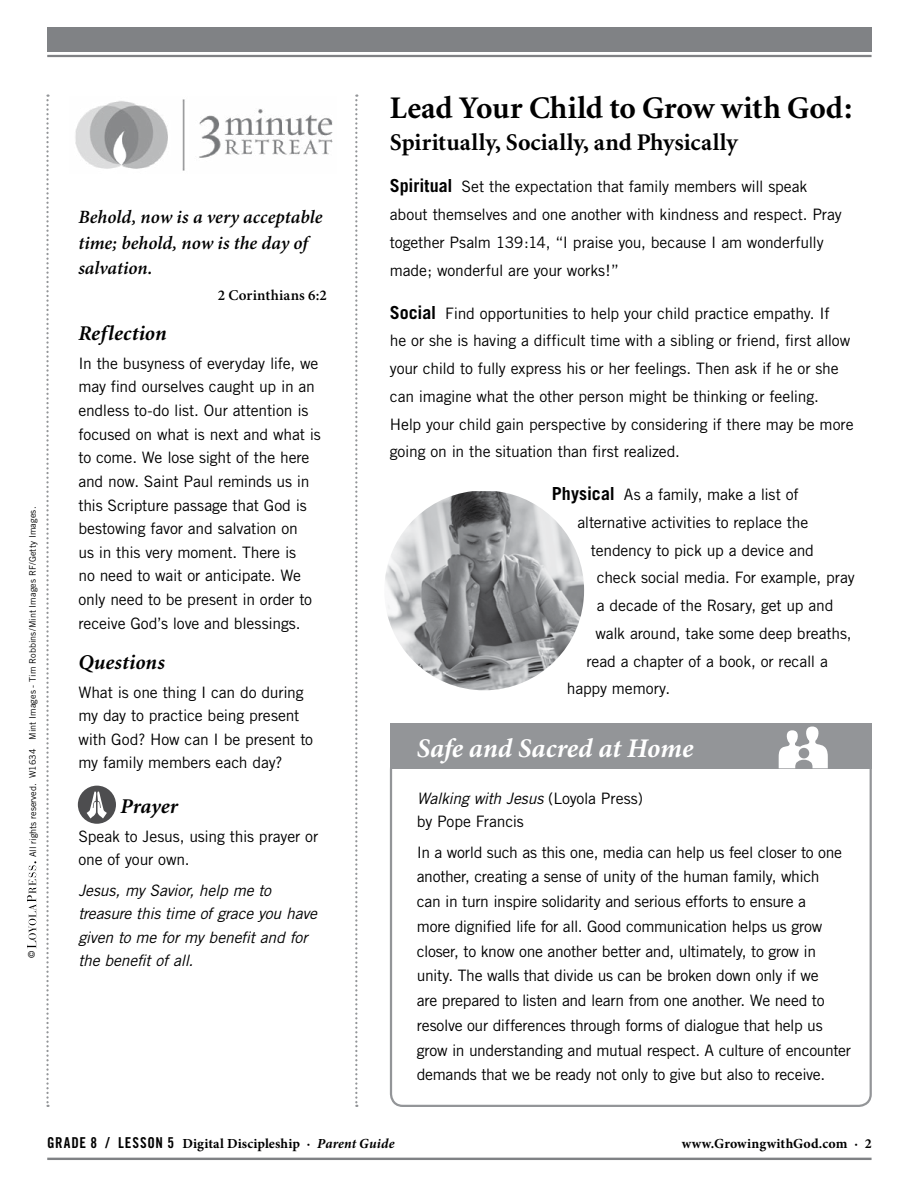
<style>
.page{position:relative;width:918px;height:1188px;background:#fff}
.page>*{position:absolute;margin:0;border:0;box-sizing:border-box;transform-origin:0 0}
.t1{font:700 31.5px "Minion";color:#000}
.t2{font:italic 700 27px "Minion Pro";color:#fff}
.t3{font:700 24px "Minion";letter-spacing:.005em;color:#000}
.t4{font:italic 700 21px "Minion";letter-spacing:.005em;color:#000}
.t5{font:italic 600 18.75px/25.5px "Minion Pro";color:#000}
.t6{font:15.75px/23.7px "Trade Gothic";letter-spacing:-.015em;color:#000}
.t7{font:italic 15.75px/23.7px "Trade Gothic";letter-spacing:-.015em;color:#000}
.t8{font:600 15px "Minion Pro";letter-spacing:.015em;color:#000}
.t9{font:700 13.8px "Minion Pro";letter-spacing:.01em;color:#000}
.t10{font:9.15px "Trade Gothic";color:#000}
.t11{font:9px "Trade Gothic";letter-spacing:.01em;color:#000}
.s1{font-size:9.15px}
.s2{font-weight:700;font-size:18px}
.s3{font-style:italic}
.s4{font-family:"Trade Gothic Bold Cond Twenty";font-weight:400;font-size:15px}
</style>
<div class="page">
<hr style="left:47px;top:55px;width:825px;height:2px;background:#808285">
<div style="left:47px;top:27px;width:825px;height:24px;background:#808285"></div>
<hr style="left:47px;top:1158px;width:825px;height:2px;background:#808285">
<svg style="left:27px;top:861px;width:9px;height:87px"></svg>
<svg style="left:46px;top:94px;width:3px;height:1013px"></svg>
<svg style="left:355px;top:94px;width:2px;height:1013px"></svg>
<img style="left:75px;top:99px;width:258px;height:72px">
<svg style="left:77px;top:784px;width:40px;height:41px"></svg>
<svg style="left:87px;top:791px;width:20px;height:28px"></svg>
<div style="left:76px;top:783px;width:42px;height:43px;border:2px solid #fff;border-radius:50%"></div>
<div style="left:390px;top:756px;width:482px;height:351px;border:2px solid #939598;border-radius:12px"></div>
<div style="left:390px;top:724px;width:482px;height:45px;background:#939598"></div>
<svg style="left:779px;top:727px;width:49px;height:41px"></svg>
<img style="left:385px;top:491px;width:199px;height:199px">
<p class="t11" style="left:27px;top:857px;width:352px;rotate:-90deg"><span class="s1">All rights reserved.</span> W1634 Mint Images - Tim Robbins/Mint Images RF/Getty Images.</p>
<p class="t10" style="left:26px;top:958px;width:9px;rotate:-90deg">©</p>
<p class="t5" style="left:78px;top:205px;width:246px">Behold, now is a very acceptable time; behold, now is the day of salvation.</p>
<p class="t8" style="left:218px;top:286px;width:111px">2 Corinthians 6:2</p>
<h3 class="t4" style="left:78px;top:323px;width:90px">Reflection</h3>
<p class="t6" style="left:78px;top:351px;width:244px">In the busyness of everyday life, we may find ourselves caught up in an endless to-do list. Our attention is focused on what is next and what is to come. We lose sight of the here and now. Saint Paul reminds us in this Scripture passage that God is bestowing favor and salvation on<br>us in this very moment. There is<br>no need to wait or anticipate. We only need to be present in order to receive God’s love and blessings.</p>
<h3 class="t4" style="left:78px;top:651px;width:88px">Questions</h3>
<p class="t6" style="left:78px;top:680px;width:236px">What is one thing I can do during my day to practice being present with God? How can I be present to my family members each day?</p>
<h3 class="t4" style="left:120px;top:796px;width:59px">Prayer</h3>
<p class="t6" style="left:78px;top:824px;width:241px">Speak to Jesus, using this prayer or one of your own.</p>
<p class="t7" style="left:78px;top:878px;width:240px">Jesus, my Savior, help me to treasure this time of grace you have given to me for my benefit and for the benefit of all.</p>
<h1 class="t1" style="left:390px;top:92px;width:464px">Lead Your Child to Grow with God:</h1>
<h3 class="t3" style="left:390px;top:130px;width:349px">Spiritually, Socially, and Physically</h3>
<p class="t6" style="left:390px;top:173px;width:453px;line-height:27.8px"><span class="s2">Spiritual</span> Set the expectation that family members will speak about themselves and one another with kindness and respect. Pray together Psalm 139:14, “I praise you, because I am wonderfully made; wonderful are your works!”</p>
<p class="t6" style="left:390px;top:299px;width:465px;line-height:27.8px"><span class="s2">Social</span> Find opportunities to help your child practice empathy. If<br>he or she is having a difficult time with a sibling or friend, first allow your child to fully express his or her feelings. Then ask if he or she can imagine what the other person might be thinking or feeling.<br>Help your child gain perspective by considering if there may be more going on in the situation than first realized.</p>
<p class="t6" style="left:552px;top:483px;width:248px"><span class="s2">Physical</span> As a family, make a list of</p>
<p class="t6" style="left:577px;top:510px;width:232px">alternative activities to replace the</p>
<p class="t6" style="left:591px;top:538px;width:225px">tendency to pick up a device and</p>
<p class="t6" style="left:597px;top:566px;width:259px">check social media. For example, pray</p>
<p class="t6" style="left:597px;top:594px;width:238px">a decade of the Rosary, get up and</p>
<p class="t6" style="left:595px;top:621px;width:258px">walk around, take some deep breaths,</p>
<p class="t6" style="left:586px;top:649px;width:243px">read a chapter of a book, or recall a</p>
<p class="t6" style="left:567px;top:677px;width:105px">happy memory.</p>
<h2 class="t2" style="left:417px;top:732px;width:278px">Safe and Sacred at Home</h2>
<p class="t6" style="left:417px;top:787px;width:228px;line-height:22.5px"><span class="s3">Walking with Jesus</span> (Loyola Press) by Pope Francis</p>
<p class="t6" style="left:417px;top:840px;width:436px;line-height:24.8px">In a world such as this one, media can help us feel closer to one another, creating a sense of unity of the human family, which<br>can in turn inspire solidarity and serious efforts to ensure a<br>more dignified life for all. Good communication helps us grow closer, to know one another better and, ultimately, to grow in unity. The walls that divide us can be broken down only if we<br>are prepared to listen and learn from one another. We need to resolve our differences through forms of dialogue that help us grow in understanding and mutual respect. A culture of encounter demands that we be ready not only to give but also to receive.</p>
<p class="t9" style="left:47px;top:1135px;width:349px"><span class="s4">GRADE 8 / LESSON 5</span> Digital Discipleship · <span class="s3">Parent Guide</span></p>
<p class="t9" style="left:682px;top:1135px;width:191px">www.GrowingwithGod.com · 2</p>
</div>
